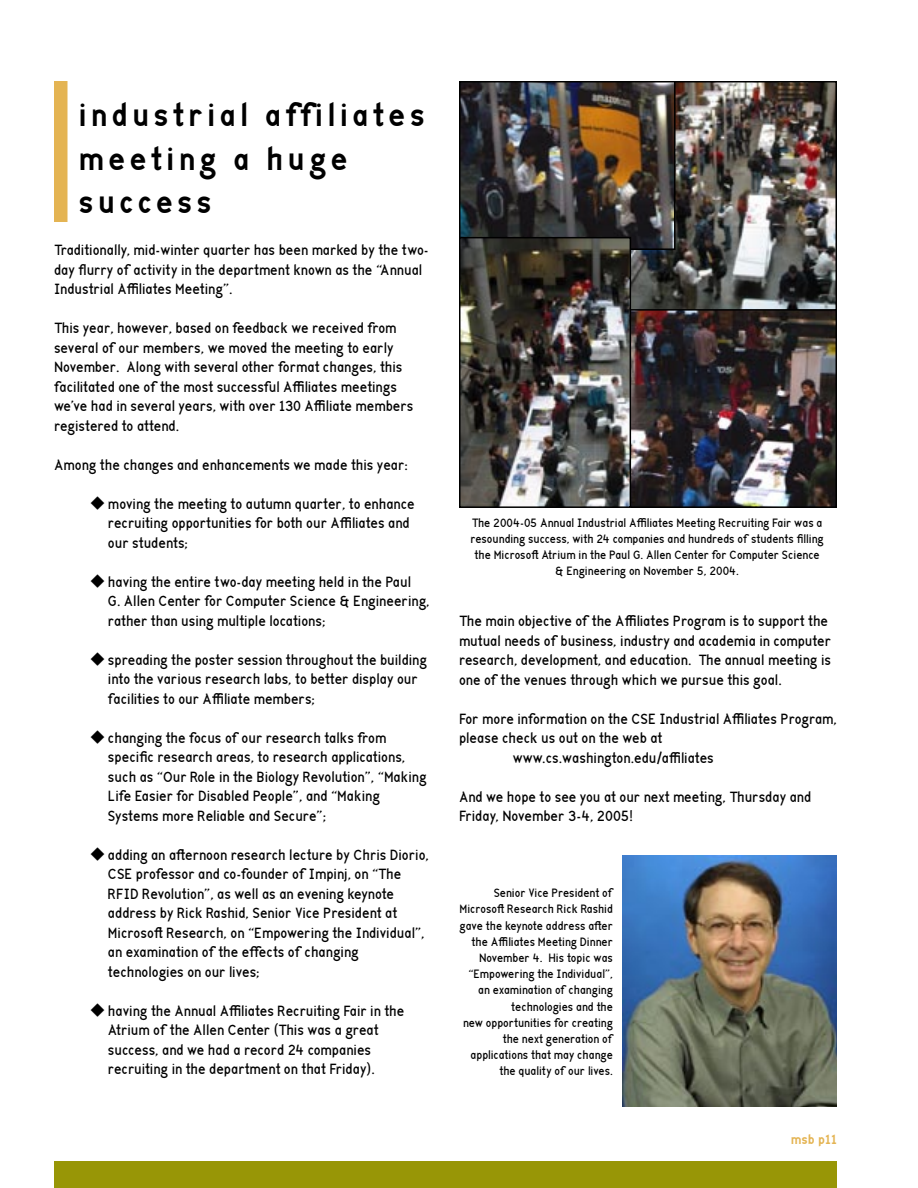
<style>
.page{position:relative;width:918px;height:1188px;background:#fff}
.page>*{position:absolute;margin:0;border:0;box-sizing:border-box;transform-origin:0 0}
.t1{font:700 36px/43.2px "Gf Index";letter-spacing:.115em;color:#000}
.t2{font:16.5px/19.5px "Gf Index";color:#000}
.t3{font:700 15px "Gf Index";color:#e4b453}
.t4{font:13.5px/16.2px "Gf Index";color:#000;text-align:right}
</style>
<div class="page">
<div style="left:54px;top:1161px;width:783px;height:27px;background:#989606"></div>
<div style="left:55px;top:82px;width:12px;height:139px;background:#e4b453"></div>
<div style="left:54px;top:81px;width:14px;height:141px;border:2px solid #e4b453"></div>
<img style="left:622px;top:855px;width:215px;height:252px">
<img style="left:631px;top:311px;width:203px;height:194px">
<div style="left:601px;top:264px;width:236px;height:244px;border:2px solid #000"></div>
<img style="left:632px;top:84px;width:202px;height:224px">
<div style="left:629px;top:81px;width:208px;height:230px;border:2px solid #000"></div>
<img style="left:462px;top:84px;width:211px;height:163px">
<div style="left:459px;top:81px;width:217px;height:169px;border:2px solid #000"></div>
<img style="left:462px;top:240px;width:166px;height:265px">
<div style="left:459px;top:237px;width:172px;height:271px;border:2px solid #000"></div>
<h1 class="t1" style="left:78px;top:95px;width:348px">industrial affiliates meeting a huge success</h1>
<p class="t2" style="left:54px;top:241px;width:376px">Traditionally, mid-winter quarter has been marked by the two&shy;day flurry of activity in the department known as the “Annual<br>Industrial Affiliates Meeting”.</p>
<p class="t2" style="left:54px;top:319px;width:361px">This year, however, based on feedback we received from several of our members, we moved the meeting to early November. Along with several other format changes, this facilitated one of the most successful Affiliates meetings we’ve had in several years, with over 130 Affiliate members registered to attend.</p>
<p class="t2" style="left:54px;top:456px;width:355px">Among the changes and enhancements we made this year:</p>
<p class="t2" style="left:108px;top:495px;width:308px;text-indent:-19px">◆ moving the meeting to autumn quarter, to enhance recruiting opportunities for both our Affiliates and our students;</p>
<p class="t2" style="left:108px;top:573px;width:323px;text-indent:-19px">◆ having the entire two-day meeting held in the Paul<br>G. Allen Center for Computer Science &amp; Engineering, rather than using multiple locations;</p>
<p class="t2" style="left:108px;top:651px;width:320px;text-indent:-19px">◆ spreading the poster session throughout the building into the various research labs, to better display our facilities to our Affiliate members;</p>
<p class="t2" style="left:108px;top:729px;width:320px;text-indent:-19px">◆ changing the focus of our research talks from specific research areas, to research applications, such as “Our Role in the Biology Revolution”, “Making Life Easier for Disabled People”, and “Making Systems more Reliable and Secure”;</p>
<p class="t2" style="left:108px;top:846px;width:323px;text-indent:-19px">◆ adding an afternoon research lecture by Chris Diorio, CSE professor and co-founder of Impinj, on “The RFID Revolution”, as well as an evening keynote address by Rick Rashid, Senior Vice President at Microsoft Research, on “Empowering the Individual”, an examination of the effects of changing technologies on our lives;</p>
<p class="t2" style="left:108px;top:1002px;width:298px;text-indent:-19px">◆ having the Annual Affiliates Recruiting Fair in the Atrium of the Allen Center (This was a great success, and we had a record 24 companies recruiting in the department on that Friday).</p>
<p class="t4" style="left:470px;top:515px;width:355px;text-align:center">The 2004-05 Annual Industrial Affiliates Meeting Recruiting Fair was a resounding success, with 24 companies and hundreds of students filling the Microsoft Atrium in the Paul G. Allen Center for Computer Science &amp; Engineering on November 5, 2004.</p>
<p class="t2" style="left:459px;top:612px;width:374px">The main objective of the Affiliates Program is to support the mutual needs of business, industry and academia in computer research, development, and education. The annual meeting is one of the venues through which we pursue this goal.</p>
<p class="t2" style="left:459px;top:709px;width:380px">For more information on the CSE Industrial Affiliates Program,</p>
<p class="t2" style="left:459px;top:729px;width:205px">please check us out on the web at</p>
<p class="t2" style="left:513px;top:748px;width:202px">www.cs.washington.edu/affiliates</p>
<p class="t2" style="left:459px;top:787px;width:354px">And we hope to see you at our next meeting, Thursday and<br>Friday, November 3-4, 2005!</p>
<p class="t4" style="left:459px;top:885px;width:155px">Senior Vice President of<br>Microsoft Research Rick Rashid gave the keynote address after the Affiliates Meeting Dinner<br>November 4. His topic was “Empowering the Individual”, an examination of changing technologies and the<br>new opportunities for creating the next generation of applications that may change the quality of our lives.</p>
<p class="t3" style="left:791px;top:1132px;width:48px">msb p11</p>
</div>
